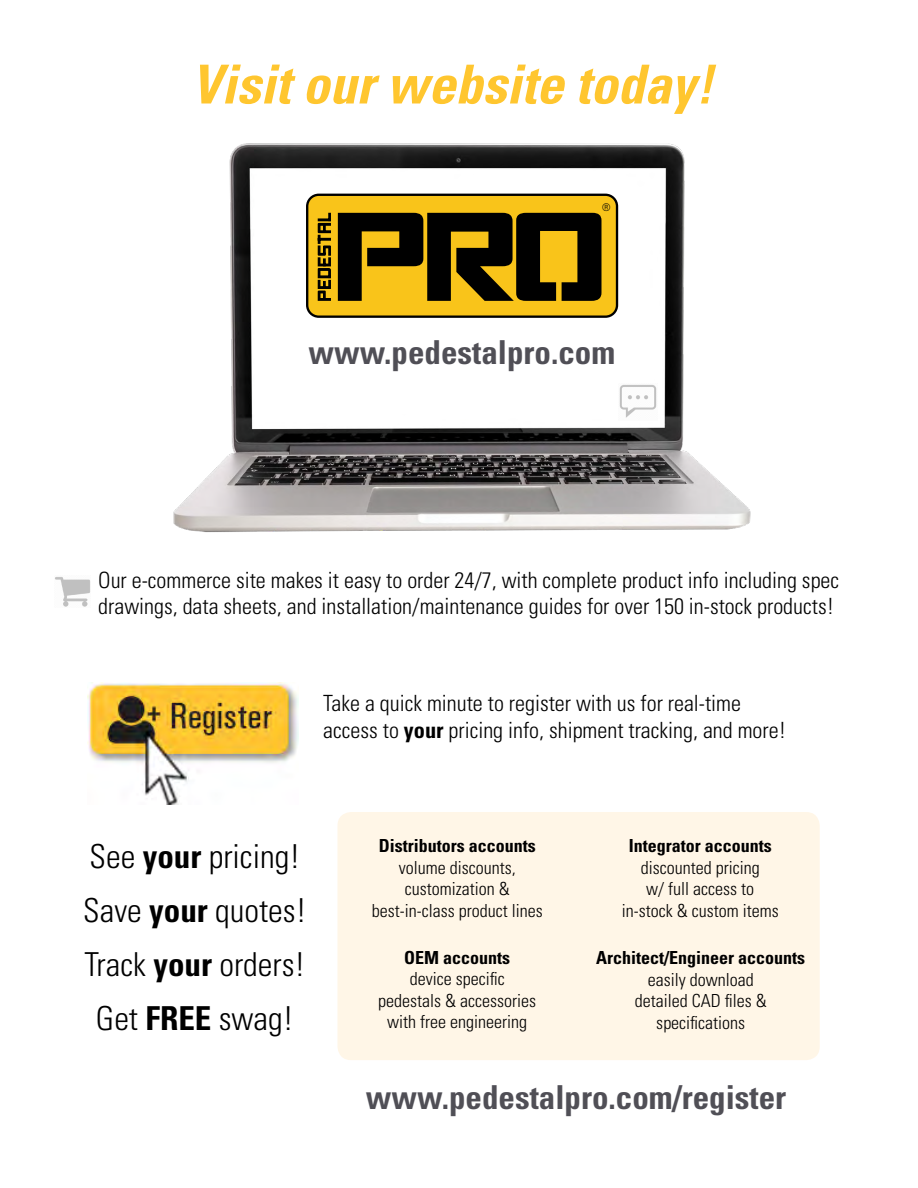
<style>
.page{position:relative;width:918px;height:1188px;background:#fff}
.page>*{position:absolute;margin:0;border:0;box-sizing:border-box;transform-origin:0 0}
.t1{font:italic 700 condensed 54px "Univers";color:#ffc62f}
.t2{font:300 condensed 33px/54px "Univers LT Std";color:#000;text-align:center}
.t3{font:700 condensed 33px "Univers LT Std";color:#504f56}
.t4{font:300 condensed 22.35px/26.8px "Univers LT Std";color:#000}
.t5{font:300 condensed 18px/21.6px "Univers LT Std";color:#000;text-align:center}
.t6{font:700 condensed 18px "Univers LT Std";color:#000}
.t7{font:300 condensed 10.5px "Univers LT Std";color:#000}
.s1{font-weight:700}
</style>
<div class="page">
<div style="left:338px;top:812px;width:482px;height:248px;background:#fff6e7;border-radius:14px"></div>
<img style="left:173px;top:143px;width:578px;height:390px">
<svg style="left:306px;top:194px;width:312px;height:124px;background:#84680e"></svg>
<img style="left:88px;top:683px;width:211px;height:121px">
<img style="left:55px;top:577px;width:35px;height:30px">
<img style="left:618px;top:383px;width:40px;height:38px">
<h1 class="t1" style="left:191px;top:51px;width:523px">Visit our website today!</h1>
<p class="t7" style="left:602px;top:201px;width:10px">®</p>
<h2 class="t3" style="left:308px;top:332px;width:308px">www.pedestalpro.com</h2>
<p class="t4" style="left:98px;top:566px;width:742px">Our e-commerce site makes it easy to order 24/7, with complete product info including spec drawings, data sheets, and installation/maintenance guides for over 150 in-stock products!</p>
<p class="t4" style="left:323px;top:690px;width:464px">Take a quick minute to register with us for real-time access to <span class="s1">your</span> pricing info, shipment tracking, and more!</p>
<h2 class="t2" style="left:83px;top:830px;width:225px">See <span class="s1">your</span> pricing!<br>Save <span class="s1">your</span> quotes!<br>Track <span class="s1">your</span> orders!<br>Get <span class="s1">FREE</span> swag!</h2>
<p class="t6" style="left:379px;top:835px;width:158px">Distributors accounts</p>
<p class="t5" style="left:372px;top:856px;width:172px">volume discounts, customization &amp; best-in-class product lines</p>
<p class="t6" style="left:404px;top:946px;width:107px">OEM accounts</p>
<p class="t5" style="left:378px;top:968px;width:159px">device specific pedestals &amp; accessories with free engineering</p>
<p class="t6" style="left:629px;top:835px;width:144px">Integrator accounts</p>
<p class="t5" style="left:622px;top:856px;width:158px">discounted pricing<br>w/ full access to in-stock &amp; custom items</p>
<p class="t6" style="left:596px;top:947px;width:210px">Architect/Engineer accounts</p>
<p class="t5" style="left:635px;top:969px;width:133px">easily download detailed CAD files &amp; specifications</p>
<h2 class="t3" style="left:366px;top:1077px;width:422px">www.pedestalpro.com/register</h2>
</div>
